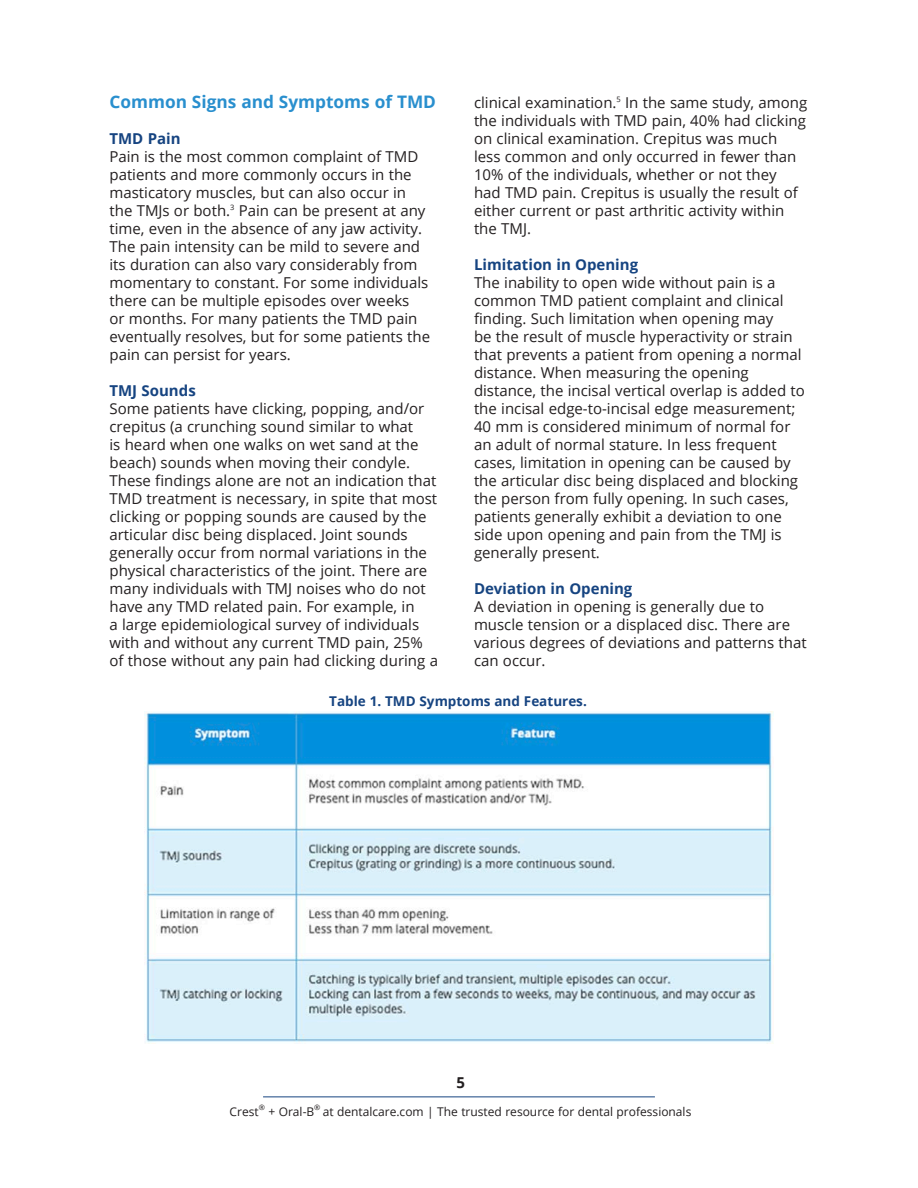
<style>
.page{position:relative;width:918px;height:1188px;background:#fff}
.page>*{position:absolute;margin:0;border:0;box-sizing:border-box;transform-origin:0 0}
.Main_Body{font:700 17.25px "Open Sans";color:#298fce}
.Main_Body-2{font:15px/18px "Open Sans";color:#231f20}
.Main_Body-3{font:700 15px "Open Sans";color:#164481}
.t1{font:700 15px "Open Sans";color:#231f20}
.References{font:700 13.5px "Open Sans";color:#164481}
.t2{font:12px "Open Sans";color:#231f20}
.t3{font:7.5px "Open Sans";color:#231f20}
</style>
<div class="page">
<hr style="left:263px;top:1096px;width:392px;height:1px;background:#164481">
<img style="left:144px;top:711px;width:630px;height:333px">
<p class="Main_Body" style="left:109px;top:90px;width:328px">Common Signs and Symptoms of TMD</p>
<p class="Main_Body-3" style="left:109px;top:128px;width:73px">TMD Pain</p>
<p class="Main_Body-2" style="left:109px;top:147px;width:322px">Pain is the most common complaint of TMD patients and more commonly occurs in the masticatory muscles, but can also occur in the TMJs or both.<sup>3</sup> Pain can be present at any time, even in the absence of any jaw activity.<br>The pain intensity can be mild to severe and its duration can also vary considerably from momentary to constant. For some individuals there can be multiple episodes over weeks<br>or months. For many patients the TMD pain eventually resolves, but for some patients the pain can persist for years.</p>
<p class="Main_Body-3" style="left:109px;top:380px;width:88px">TMJ Sounds</p>
<p class="Main_Body-2" style="left:109px;top:399px;width:330px">Some patients have clicking, popping, and/or crepitus (a crunching sound similar to what<br>is heard when one walks on wet sand at the beach) sounds when moving their condyle.<br>These findings alone are not an indication that TMD treatment is necessary, in spite that most clicking or popping sounds are caused by the articular disc being displaced. Joint sounds generally occur from normal variations in the physical characteristics of the joint. There are many individuals with TMJ noises who do not have any TMD related pain. For example, in<br>a large epidemiological survey of individuals with and without any current TMD pain, 25% of those without any pain had clicking during a</p>
<p class="References" style="left:329px;top:692px;width:259px">Table 1. TMD Symptoms and Features.</p>
<p class="Main_Body-2" style="left:474px;top:93px;width:335px">clinical examination.<sup>5</sup> In the same study, among the individuals with TMD pain, 40% had clicking on clinical examination. Crepitus was much less common and only occurred in fewer than 10% of the individuals, whether or not they<br>had TMD pain. Crepitus is usually the result of either current or past arthritic activity within the TMJ.</p>
<p class="Main_Body-3" style="left:474px;top:254px;width:166px">Limitation in Opening</p>
<p class="Main_Body-2" style="left:474px;top:273px;width:332px">The inability to open wide without pain is a common TMD patient complaint and clinical finding. Such limitation when opening may<br>be the result of muscle hyperactivity or strain that prevents a patient from opening a normal distance. When measuring the opening distance, the incisal vertical overlap is added to the incisal edge-to-incisal edge measurement; 40 mm is considered minimum of normal for an adult of normal stature. In less frequent cases, limitation in opening can be caused by the articular disc being displaced and blocking the person from fully opening. In such cases, patients generally exhibit a deviation to one side upon opening and pain from the TMJ is generally present.</p>
<p class="Main_Body-3" style="left:474px;top:578px;width:160px">Deviation in Opening</p>
<p class="Main_Body-2" style="left:474px;top:597px;width:334px">A deviation in opening is generally due to muscle tension or a displaced disc. There are various degrees of deviations and patterns that can occur.</p>
<p class="t1" style="left:456px;top:1072px;width:10px">5</p>
<p class="t2" style="left:230px;top:1103px;width:31px">Crest</p>
<p class="t3" style="left:259px;top:1102px;width:8px">®</p>
<p class="t2" style="left:268px;top:1103px;width:47px">+ Oral-B</p>
<p class="t3" style="left:314px;top:1102px;width:8px">®</p>
<p class="t2" style="left:323px;top:1103px;width:370px">at dentalcare.com | The trusted resource for dental professionals</p>
</div>
